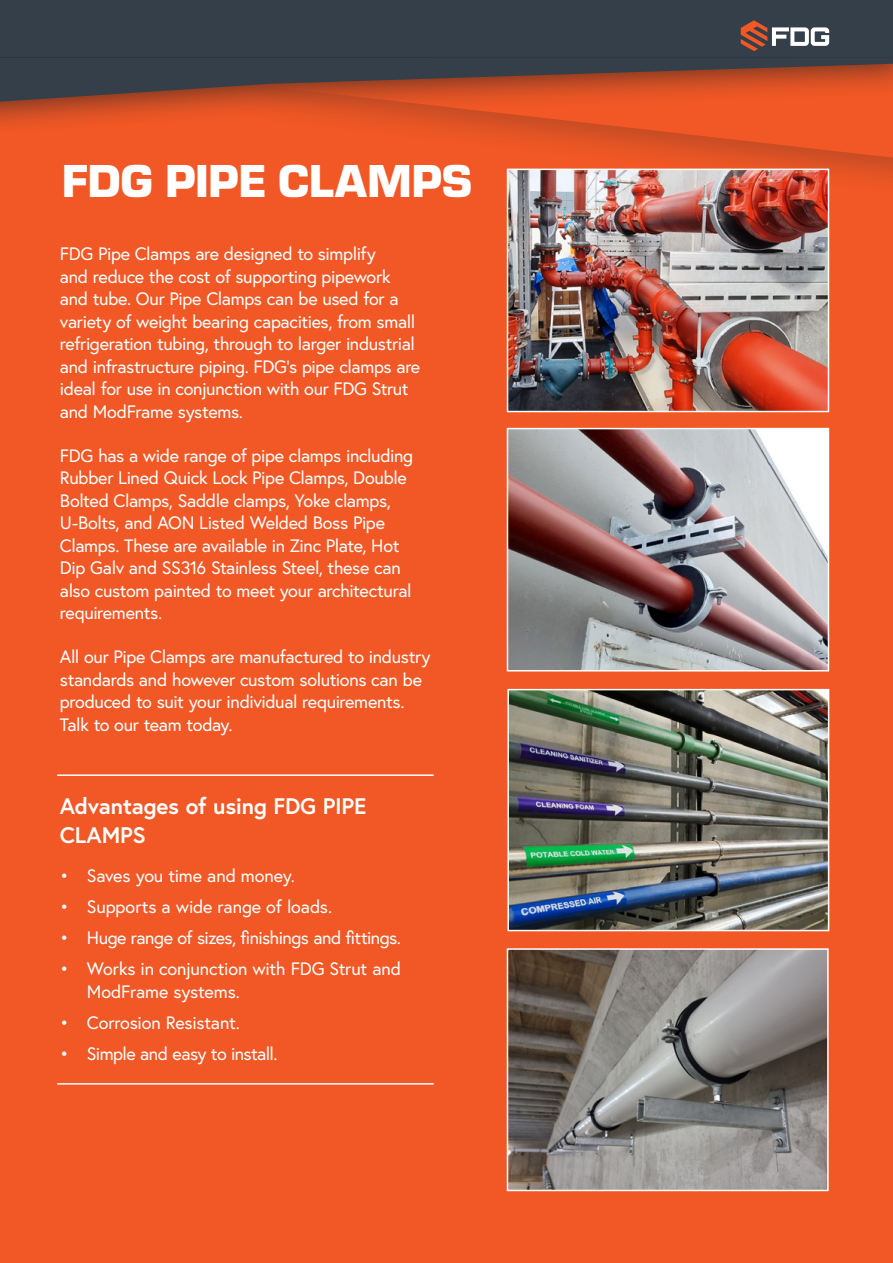
<style>
.page{position:relative;width:893px;height:1263px;background:#fff}
.page>*{position:absolute;margin:0;border:0;box-sizing:border-box;transform-origin:0 0}
.t1{font:900 48px "Eurostile";letter-spacing:-.01em;color:#fff}
.t2{font:700 22.5px/28.5px "Europa";letter-spacing:-.01em;color:#fff}
.t3{font:18px/22.5px "Europa";letter-spacing:-.02em;color:#fff}
</style>
<div class="page">
<div style="left:0;top:0;width:893px;height:64px;background:#343f49"></div>
<svg style="left:741px;top:20px;width:88px;height:31px"></svg>
<div style="left:0;top:64px;width:893px;height:1199px;background:#f15826"></div>
<img style="left:510px;top:431px;width:316px;height:237px">
<div style="left:507px;top:428px;width:322px;height:243px;border:2px solid #fff"></div>
<img style="left:510px;top:951px;width:316px;height:237px">
<div style="left:507px;top:948px;width:322px;height:243px;border:2px solid #fff"></div>
<div style="left:228px;top:57px;width:665px;height:141px;background:#231f20;opacity:.25"></div>
<svg style="left:228px;top:137px;width:665px;height:21px"></svg>
<div style="left:0;top:57px;width:893px;height:80px;background:#231f20;opacity:.65"></div>
<svg style="left:0;top:57px;width:893px;height:45px"></svg>
<img style="left:510px;top:172px;width:316px;height:237px">
<div style="left:507px;top:169px;width:322px;height:243px;border:2px solid #fff"></div>
<img style="left:510px;top:692px;width:316px;height:236px">
<div style="left:507px;top:689px;width:322px;height:242px;border:2px solid #fff"></div>
<hr style="left:57px;top:774px;width:377px;height:2px;background:#fff">
<hr style="left:57px;top:1083px;width:377px;height:2px;background:#fff">
<h1 class="t1" style="left:62px;top:147px;width:412px">FDG PIPE CLAMPS</h1>
<p class="t3" style="left:60px;top:243px;width:362px">FDG Pipe Clamps are designed to simplify<br>and reduce the cost of supporting pipework and tube. Our Pipe Clamps can be used for a variety of weight bearing capacities, from small refrigeration tubing, through to larger industrial and infrastructure piping. FDG’s pipe clamps are ideal for use in conjunction with our FDG Strut and ModFrame systems.</p>
<p class="t3" style="left:60px;top:444px;width:355px">FDG has a wide range of pipe clamps including Rubber Lined Quick Lock Pipe Clamps, Double Bolted Clamps, Saddle clamps, Yoke clamps, U-Bolts, and AON Listed Welded Boss Pipe Clamps. These are available in Zinc Plate, Hot Dip Galv and SS316 Stainless Steel, these can also custom painted to meet your architectural requirements.</p>
<p class="t3" style="left:60px;top:645px;width:372px">All our Pipe Clamps are manufactured to industry standards and however custom solutions can be produced to suit your individual requirements.<br>Talk to our team today.</p>
<p class="t2" style="left:60px;top:791px;width:308px">Advantages of using FDG PIPE<br>CLAMPS</p>
<p class="t3" style="left:60px;top:864px;width:237px">• Saves you time and money.</p>
<p class="t3" style="left:60px;top:895px;width:274px">• Supports a wide range of loads.</p>
<p class="t3" style="left:60px;top:926px;width:343px">• Huge range of sizes, finishings and fittings.</p>
<p class="t3" style="left:87px;top:957px;width:316px;text-indent:-27px">• Works in conjunction with FDG Strut and<br>ModFrame systems.</p>
<p class="t3" style="left:60px;top:1011px;width:181px">• Corrosion Resistant.</p>
<p class="t3" style="left:60px;top:1042px;width:219px">• Simple and easy to install.</p>
</div>
